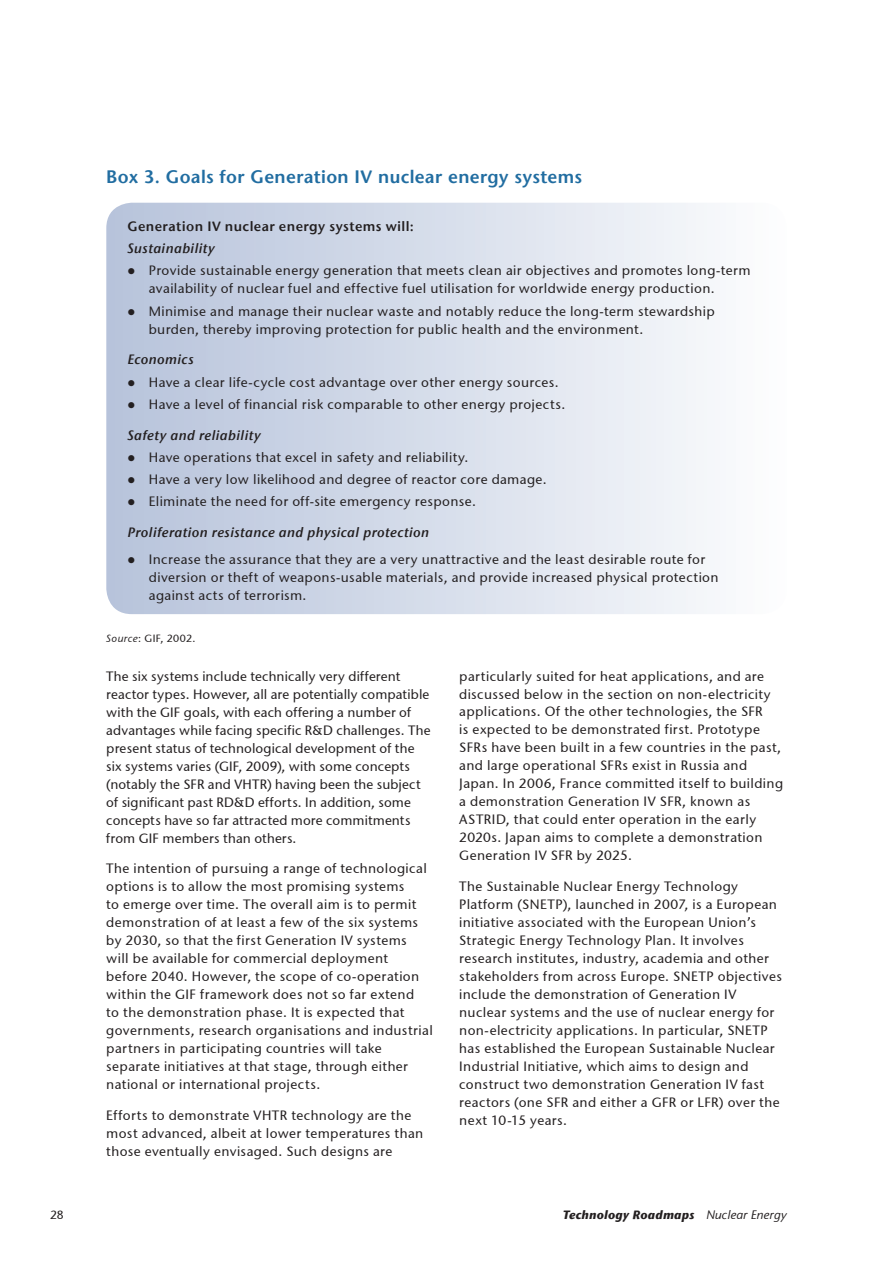
<style>
.page{position:relative;width:893px;height:1263px;background:#fff}
.page>*{position:absolute;margin:0;border:0;box-sizing:border-box;transform-origin:0 0}
.t1{font:600 18px "Stone Sans LT";letter-spacing:.02em;color:#216da1}
.t2{font:13.5px/18px "Stone Sans ITCTT Medium";letter-spacing:.03em;color:#231f20}
.t3{font:13.5px/18px "Stone Sans ITCTT Medium";letter-spacing:.01em;color:#231f20}
.t4{font:italic 13.5px "Stone Sans ITC Semi";letter-spacing:.03em;color:#231f20}
.t5{font:13.5px "Stone Sans ITC Semi";letter-spacing:.03em;color:#231f20}
.t6{font:italic 700 12px "Stone Sans ITC";letter-spacing:.015em;color:#231f20}
.t7{font:12px "Stone Sans ITCTT Medium";color:#231f20}
.t8{font:10.5px "Stone Sans ITCTT Medium";letter-spacing:.045em;color:#231f20}
.s1{font-style:italic}
.s2{font-family:"Stone Sans";font-weight:400}
</style>
<div class="page">
<svg style="left:106px;top:203px;width:601px;height:411px;background:#d4dbe9"></svg>
<h1 class="t1" style="left:106px;top:166px;width:477px">Box 3. Goals for Generation IV nuclear energy systems</h1>
<p class="t5" style="left:128px;top:218px;width:288px">Generation IV nuclear energy systems will:</p>
<p class="t4" style="left:128px;top:240px;width:89px">Sustainability</p>
<p class="t2" style="left:149px;top:262px;width:603px;text-indent:-21px">● Provide sustainable energy generation that meets clean air objectives and promotes long-term availability of nuclear fuel and effective fuel utilisation for worldwide energy production.</p>
<p class="t2" style="left:149px;top:302px;width:567px;text-indent:-21px">● Minimise and manage their nuclear waste and notably reduce the long-term stewardship burden, thereby improving protection for public health and the environment.</p>
<p class="t4" style="left:128px;top:352px;width:68px">Economics</p>
<p class="t2" style="left:128px;top:373px;width:433px">● Have a clear life-cycle cost advantage over other energy sources.</p>
<p class="t2" style="left:128px;top:395px;width:439px">● Have a level of financial risk comparable to other energy projects.</p>
<p class="t4" style="left:128px;top:427px;width:135px">Safety and reliability</p>
<p class="t2" style="left:128px;top:448px;width:342px">● Have operations that excel in safety and reliability.</p>
<p class="t2" style="left:128px;top:470px;width:421px">● Have a very low likelihood and degree of reactor core damage.</p>
<p class="t2" style="left:128px;top:493px;width:350px">● Eliminate the need for off-site emergency response.</p>
<p class="t4" style="left:128px;top:524px;width:303px">Proliferation resistance and physical protection</p>
<p class="t2" style="left:149px;top:550px;width:571px;text-indent:-21px">● Increase the assurance that they are a very unattractive and the least desirable route for diversion or theft of weapons-usable materials, and provide increased physical protection against acts of terrorism.</p>
<p class="t8" style="left:106px;top:632px;width:91px"><span class="s1">Source</span>: GIF, 2002.</p>
<p class="t3" style="left:106px;top:667px;width:326px">The six systems include technically very different reactor types. However, all are potentially compatible with the GIF goals, with each offering a number of advantages while facing specific R&amp;D challenges. The present status of technological development of the six systems varies (GIF, 2009), with some concepts (notably the SFR and VHTR) having been the subject of significant past RD&amp;D efforts. In addition, some concepts have so far attracted more commitments from GIF members than others.</p>
<p class="t2" style="left:106px;top:859px;width:328px">The intention of pursuing a range of technological options is to allow the most promising systems<br>to emerge over time. The overall aim is to permit demonstration of at least a few of the six systems by 2030, so that the first Generation IV systems<br>will be available for commercial deployment<br>before 2040. However, the scope of co-operation within the GIF framework does not so far extend<br>to the demonstration phase. It is expected that governments, research organisations and industrial partners in participating countries will take separate initiatives at that stage, through either national or international projects.</p>
<p class="t2" style="left:106px;top:1106px;width:318px">Efforts to demonstrate VHTR technology are the most advanced, albeit at lower temperatures than those eventually envisaged. Such designs are</p>
<p class="t2" style="left:459px;top:667px;width:325px">particularly suited for heat applications, and are discussed below in the section on non-electricity applications. Of the other technologies, the SFR<br>is expected to be demonstrated first. Prototype SFRs have been built in a few countries in the past, and large operational SFRs exist in Russia and Japan. In 2006, France committed itself to building a demonstration Generation IV SFR, known as ASTRID, that could enter operation in the early 2020s. Japan aims to complete a demonstration Generation IV SFR by 2025.</p>
<p class="t2" style="left:459px;top:877px;width:324px">The Sustainable Nuclear Energy Technology Platform (SNETP), launched in 2007, is a European initiative associated with the European Union’s Strategic Energy Technology Plan. It involves research institutes, industry, academia and other stakeholders from across Europe. SNETP objectives include the demonstration of Generation IV nuclear systems and the use of nuclear energy for non-electricity applications. In particular, SNETP has established the European Sustainable Nuclear Industrial Initiative, which aims to design and construct two demonstration Generation IV fast reactors (one SFR and either a GFR or LFR) over the next 10-15 years.</p>
<p class="t7" style="left:50px;top:1208px;width:15px">28</p>
<p class="t6" style="left:563px;top:1207px;width:225px">Technology Roadmaps <span class="s2">Nuclear Energy</span></p>
</div>
